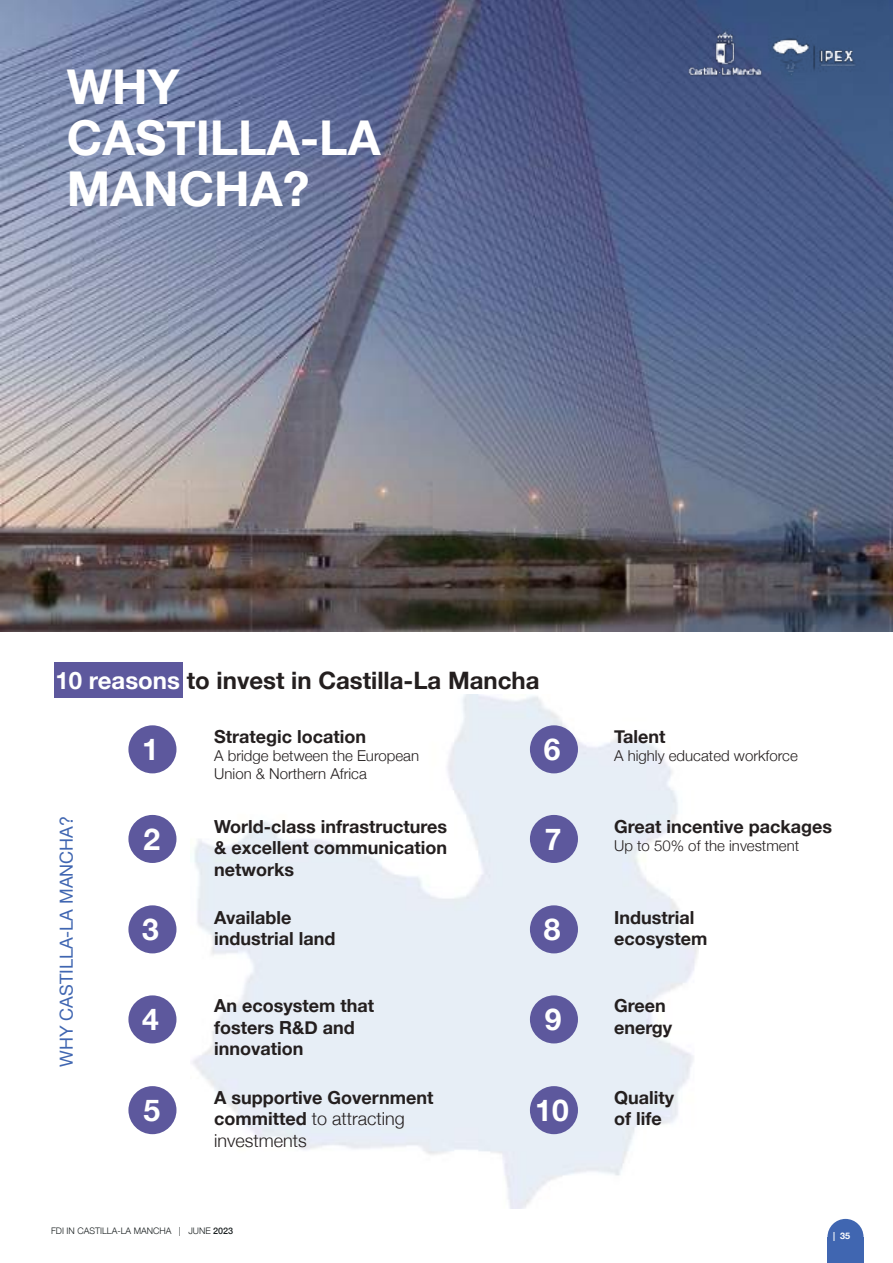
<style>
.page{position:relative;width:893px;height:1263px;background:#fff}
.page>*{position:absolute;margin:0;border:0;box-sizing:border-box;transform-origin:0 0}
.t1{font:700 48px/51px "Helvetica Neue";color:#fff}
.t2{font:700 30px "Helvetica Neue";color:#fff}
.t3{font:700 24px "Helvetica Neue";color:#241f1f}
.t4{font:700 18px/21.6px "Helvetica Neue";color:#241f1f}
.t5{font:18px "Helvetica Neue";color:#4066b1}
.t6{font:300 15px/18px "Helvetica Neue";color:#241f1f}
.t7{font:300 9px "Helvetica Neue";color:#181e1f}
.t8{font:700 9px "Helvetica Neue";color:#fff}
.s1{color:#fff}
.s2{font-weight:300}
.s3{font-weight:500}
</style>
<div class="page">
<div style="left:827px;top:1237px;width:36px;height:26px;background:#4066b1"></div>
<div style="left:827px;top:1219px;width:36px;height:36px;background:#4066b1;border-radius:50%"></div>
<img style="left:0;top:0;width:893px;height:631px">
<img style="left:758px;top:12px;width:135px;height:88px">
<img style="left:688px;top:28px;width:73px;height:50px">
<div style="left:128px;top:725px;width:48px;height:48px;background:#5d589d;border-radius:50%"></div>
<div style="left:128px;top:815px;width:48px;height:48px;background:#5d589d;border-radius:50%"></div>
<div style="left:128px;top:905px;width:48px;height:48px;background:#5d589d;border-radius:50%"></div>
<div style="left:128px;top:995px;width:48px;height:48px;background:#5d589d;border-radius:50%"></div>
<div style="left:530px;top:725px;width:48px;height:48px;background:#5d589d;border-radius:50%"></div>
<div style="left:530px;top:815px;width:48px;height:48px;background:#5d589d;border-radius:50%"></div>
<div style="left:530px;top:905px;width:48px;height:48px;background:#5d589d;border-radius:50%"></div>
<div style="left:530px;top:995px;width:48px;height:48px;background:#5d589d;border-radius:50%"></div>
<div style="left:128px;top:1086px;width:48px;height:48px;background:#5d589d;border-radius:50%"></div>
<div style="left:530px;top:1086px;width:48px;height:48px;background:#5d589d;border-radius:50%"></div>
<div style="left:54px;top:663px;width:129px;height:35px;background:#5d589d"></div>
<h1 class="t1" style="left:67px;top:62px;width:315px">WHY<br>CASTILLA-LA<br>MANCHA?</h1>
<h3 class="t3" style="left:56px;top:662px;width:485px"><span class="s1">10 reasons</span> to invest in Castilla-La Mancha</h3>
<p class="t5" style="left:53px;top:1067px;width:253px;rotate:-90deg">WHY CASTILLA-LA MANCHA?</p>
<h2 class="t2" style="left:142px;top:726px;width:18px">1</h2>
<h2 class="t2" style="left:143px;top:815px;width:18px">2</h2>
<h2 class="t2" style="left:142px;top:906px;width:18px">3</h2>
<h2 class="t2" style="left:142px;top:996px;width:18px">4</h2>
<p class="t4" style="left:214px;top:726px;width:153px">Strategic location</p>
<p class="t6" style="left:214px;top:745px;width:206px">A bridge between the European<br>Union &amp; Northern Africa</p>
<p class="t4" style="left:214px;top:816px;width:234px;text-align:justify">World-class infrastructures &amp; excellent communication networks</p>
<p class="t4" style="left:214px;top:907px;width:123px">Available industrial land</p>
<p class="t4" style="left:214px;top:995px;width:162px">An ecosystem that fosters R&amp;D and innovation</p>
<h2 class="t2" style="left:544px;top:726px;width:18px">6</h2>
<h2 class="t2" style="left:545px;top:815px;width:18px">7</h2>
<h2 class="t2" style="left:544px;top:906px;width:18px">8</h2>
<h2 class="t2" style="left:545px;top:996px;width:18px">9</h2>
<p class="t4" style="left:614px;top:726px;width:53px">Talent</p>
<p class="t6" style="left:614px;top:745px;width:185px">A highly educated workforce</p>
<p class="t4" style="left:614px;top:816px;width:219px">Great incentive packages</p>
<p class="t6" style="left:614px;top:835px;width:187px">Up to 50% of the investment</p>
<p class="t4" style="left:614px;top:907px;width:95px">Industrial ecosystem</p>
<p class="t4" style="left:614px;top:995px;width:60px">Green energy</p>
<h2 class="t2" style="left:143px;top:1087px;width:18px">5</h2>
<p class="t4" style="left:214px;top:1087px;width:221px">A supportive Government committed <span class="s2">to attracting investments</span></p>
<p class="t7" style="left:51px;top:1223px;width:184px">FDI IN CASTILLA-LA MANCHA | JUNE <span class="s3">2023</span></p>
<h2 class="t2" style="left:535px;top:1087px;width:35px">10</h2>
<p class="t4" style="left:614px;top:1087px;width:61px">Quality of life</p>
<p class="t8" style="left:833px;top:1229px;width:19px">| 35</p>
</div>
